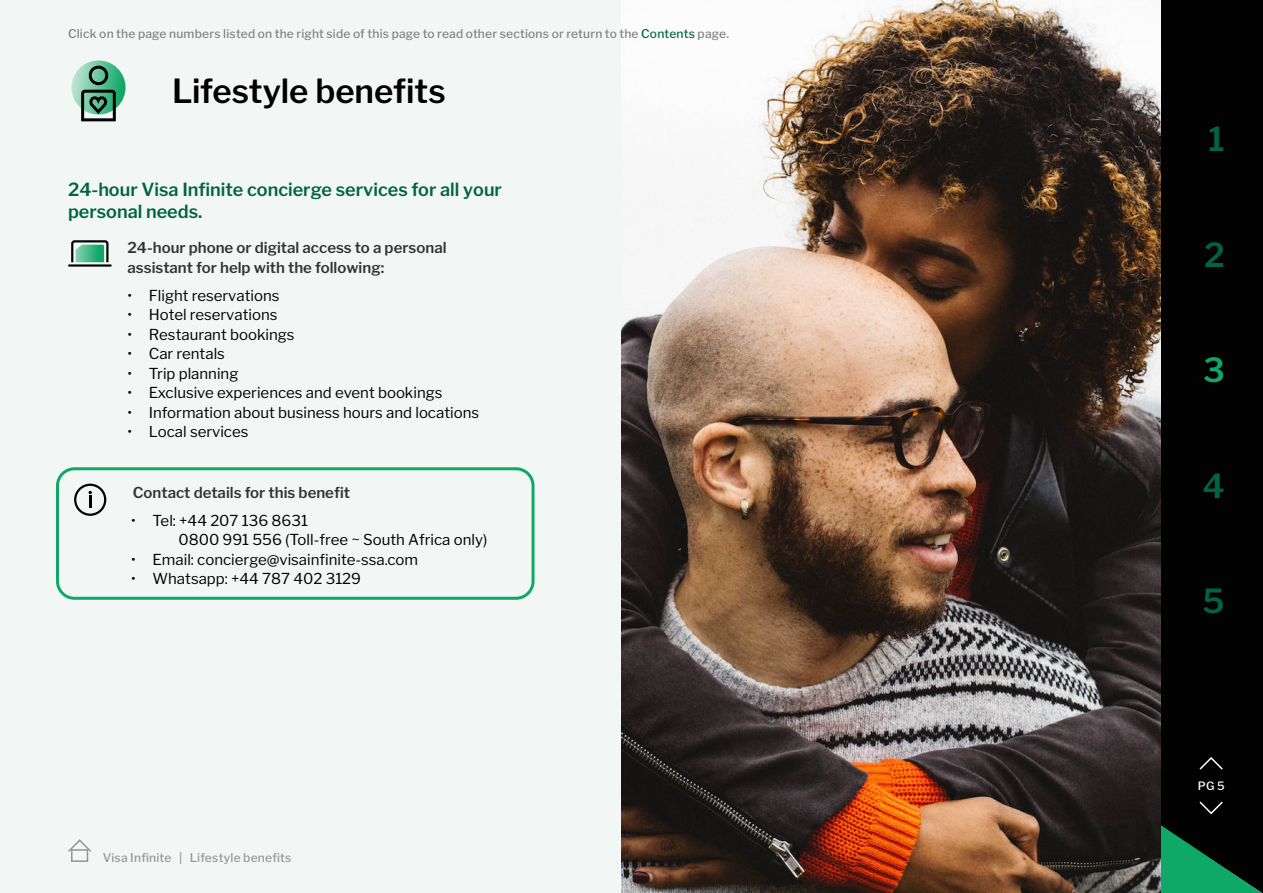
<style>
.page{position:relative;width:1263px;height:893px;background:#fff}
.page>*{position:absolute;margin:0;border:0;box-sizing:border-box;transform-origin:0 0}
.t1{font:600 33px "Libre Franklin";letter-spacing:-.005em;color:#000}
.t2{font:600 33px "Libre Franklin";color:#006341}
.t3{font:600 33px "Libre Franklin";color:#10a867}
.t4{font:600 18px/21.6px "Libre Franklin";color:#006341}
.t5{font:15px/19.5px "Libre Franklin";color:#000}
.t6{font:600 15px/19.5px "Libre Franklin";color:#333}
.t7{font:500 12px "Libre Franklin";letter-spacing:.015em;color:#808080}
.t8{font:500 12px "Libre Franklin";letter-spacing:.02em;color:#939598}
.t9{font:500 11.4px "Libre Franklin";color:#fff}
.s1{color:#006341}
</style>
<div class="page">
<div style="left:0;top:0;width:927px;height:893px;background:#f2f7f5"></div>
<div style="left:1160px;top:0;width:103px;height:893px;background:#020202"></div>
<svg style="left:1160px;top:825px;width:102px;height:68px"></svg>
<svg style="left:1199px;top:801px;width:24px;height:14px"></svg>
<svg style="left:1199px;top:757px;width:24px;height:13px"></svg>
<div style="left:71px;top:849px;width:17px;height:13px;border:2px solid #939598"></div>
<svg style="left:68px;top:839px;width:23px;height:14px"></svg>
<svg style="left:71px;top:60px;width:55px;height:55px"></svg>
<svg style="left:81px;top:66px;width:35px;height:55px"></svg>
<img style="left:622px;top:1px;width:538px;height:891px">
<svg style="left:71px;top:240px;width:38px;height:23px"></svg>
<hr style="left:69px;top:264px;width:42px;height:3px;background:#000">
<div style="left:56px;top:467px;width:478px;height:133px;border:3px solid #10a867;border-radius:17px"></div>
<svg style="left:74px;top:484px;width:32px;height:32px"></svg>
<p class="t7" style="left:68px;top:26px;width:663px">Click on the page numbers listed on the right side of this page to read other sections or return to the <span class="s1">Contents</span> page.</p>
<h1 class="t1" style="left:172px;top:71px;width:275px">Lifestyle benefits</h1>
<p class="t4" style="left:68px;top:179px;width:435px">24-hour Visa Infinite concierge services for all your personal needs.</p>
<p class="t6" style="left:128px;top:238px;width:320px">24-hour phone or digital access to a personal assistant for help with the following:</p>
<p class="t5" style="left:128px;top:286px;width:153px">• Flight reservations</p>
<p class="t5" style="left:128px;top:305px;width:151px">• Hotel reservations</p>
<p class="t5" style="left:128px;top:325px;width:168px">• Restaurant bookings</p>
<p class="t5" style="left:128px;top:344px;width:99px">• Car rentals</p>
<p class="t5" style="left:128px;top:364px;width:112px">• Trip planning</p>
<p class="t5" style="left:128px;top:383px;width:316px">• Exclusive experiences and event bookings</p>
<p class="t5" style="left:128px;top:403px;width:353px">• Information about business hours and locations</p>
<p class="t5" style="left:128px;top:422px;width:122px">• Local services</p>
<p class="t6" style="left:133px;top:482px;width:219px">Contact details for this benefit</p>
<p class="t5" style="left:178px;top:510px;width:310px;text-indent:-47px">• Tel: +44 207 136 8631<br>0800 991 556 (Toll-free ~ South Africa only)</p>
<p class="t5" style="left:131px;top:549px;width:288px">• Email: concierge@visainfinite-ssa.com</p>
<p class="t5" style="left:131px;top:569px;width:231px">• Whatsapp: +44 787 402 3129</p>
<p class="t8" style="left:103px;top:851px;width:190px">Visa Infinite | Lifestyle benefits</p>
<h1 class="t2" style="left:1208px;top:119px;width:18px">1</h1>
<h1 class="t2" style="left:1204px;top:235px;width:22px">2</h1>
<h1 class="t3" style="left:1203px;top:350px;width:23px">3</h1>
<h1 class="t2" style="left:1202px;top:466px;width:24px">4</h1>
<h1 class="t2" style="left:1202px;top:581px;width:24px">5</h1>
<p class="t9" style="left:1198px;top:779px;width:28px">PG 5</p>
</div>
